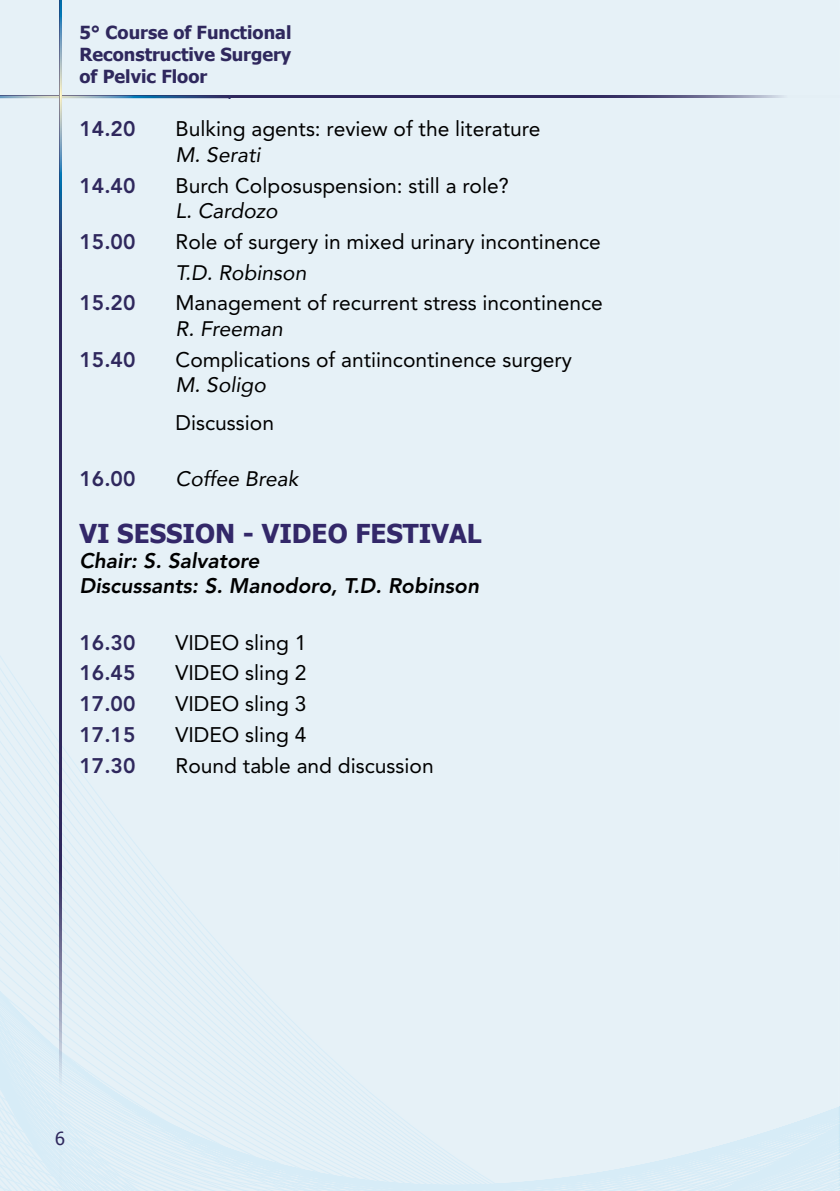
<style>
.page{position:relative;width:840px;height:1191px;background:#fff}
.page>*{position:absolute;margin:0;border:0;box-sizing:border-box;transform-origin:0 0}
.t1{font:700 26px "Tahoma";color:#332869}
.t2{font:21px "Avenir";color:#000}
.t3{font:italic 21px "Avenir";color:#000}
.t4{font:800 21px "Avenir";color:#2f285d}
.t5{font:italic 800 21px/25.2px "Avenir";color:#000}
.t6{font:700 18px/21.6px "Tahoma";color:#2f285d;text-align:justify}
.t7{font:18px "Tahoma";color:#2f285d}
</style>
<div class="page">
<div style="left:0;top:0;width:381px;height:296px;background:#e6f1f7"></div>
<svg style="left:0;top:296px;width:381px;height:895px;background:#e4f0f7"></svg>
<div style="left:381px;top:0;width:457px;height:1191px;background:#e6f1f7"></div>
<hr style="left:838px;top:0;width:2px;height:1191px;background:#e6f1f7">
<hr style="left:0;top:96px;width:839px;height:2px;background:#2f285d">
<hr style="left:59px;top:0;width:3px;height:1191px;background:#2f285d">
<div style="left:0;top:0;width:231px;height:269px;background:#e6f1f7"></div>
<p class="t6" style="left:79px;top:21px;width:213px">5° Course of Functional Reconstructive Surgery of Pelvic Floor</p>
<p class="t4" style="left:79px;top:117px;width:57px">14.20</p>
<p class="t2" style="left:175px;top:117px;width:366px">Bulking agents: review of the literature</p>
<p class="t3" style="left:175px;top:141px;width:86px">M. Serati</p>
<p class="t4" style="left:79px;top:173px;width:57px">14.40</p>
<p class="t2" style="left:175px;top:173px;width:335px">Burch Colposuspension: still a role?</p>
<p class="t3" style="left:175px;top:198px;width:103px">L. Cardozo</p>
<p class="t4" style="left:79px;top:229px;width:57px">15.00</p>
<p class="t2" style="left:175px;top:229px;width:426px">Role of surgery in mixed urinary incontinence</p>
<p class="t3" style="left:175px;top:259px;width:132px">T.D. Robinson</p>
<p class="t4" style="left:79px;top:291px;width:57px">15.20</p>
<p class="t2" style="left:175px;top:291px;width:428px">Management of recurrent stress incontinence</p>
<p class="t3" style="left:175px;top:315px;width:109px">R. Freeman</p>
<p class="t4" style="left:79px;top:347px;width:57px">15.40</p>
<p class="t2" style="left:175px;top:347px;width:398px">Complications of antiincontinence surgery</p>
<p class="t3" style="left:175px;top:371px;width:92px">M. Soligo</p>
<p class="t2" style="left:175px;top:410px;width:100px">Discussion</p>
<p class="t4" style="left:79px;top:466px;width:57px">16.00</p>
<p class="t3" style="left:175px;top:466px;width:124px">Coffee Break</p>
<p class="t1" style="left:79px;top:515px;width:403px">VI SESSION - VIDEO FESTIVAL</p>
<p class="t5" style="left:79px;top:548px;width:401px">Chair: S. Salvatore<br>Discussants: S. Manodoro, T.D. Robinson</p>
<p class="t4" style="left:79px;top:630px;width:57px">16.30</p>
<p class="t2" style="left:175px;top:630px;width:132px">VIDEO sling 1</p>
<p class="t4" style="left:79px;top:660px;width:57px">16.45</p>
<p class="t2" style="left:175px;top:661px;width:132px">VIDEO sling 2</p>
<p class="t4" style="left:79px;top:691px;width:57px">17.00</p>
<p class="t2" style="left:175px;top:692px;width:132px">VIDEO sling 3</p>
<p class="t4" style="left:79px;top:722px;width:57px">17.15</p>
<p class="t2" style="left:175px;top:722px;width:132px">VIDEO sling 4</p>
<p class="t4" style="left:79px;top:753px;width:57px">17.30</p>
<p class="t2" style="left:175px;top:753px;width:259px">Round table and discussion</p>
<p class="t7" style="left:55px;top:1126px;width:11px">6</p>
</div>
